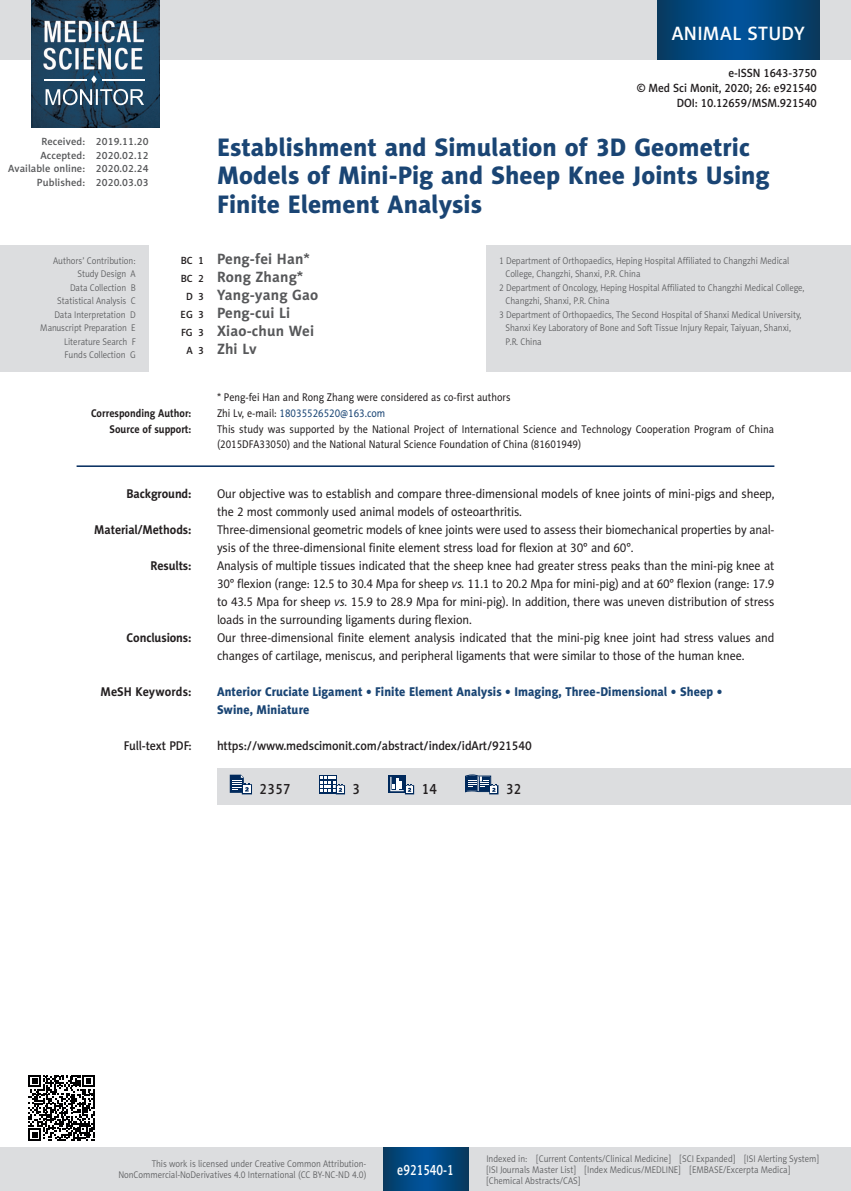
<style>
.page{position:relative;width:851px;height:1191px;background:#fff}
.page>*{position:absolute;margin:0;border:0;box-sizing:border-box;transform-origin:0 0}
.MSM_Tytul{font:25.5px/28.5px "Naomi Sans EFN Heavy";color:#1a4574}
.t1{font:19.5px "Naomi Sans EFN Medium";letter-spacing:.015em;color:#fff}
.MSM_Autorzy{font:700 15px "Naomi Sans EFN";letter-spacing:.01em;color:#57585a}
.MSM_dane{font:15px "Naomi Sans EFN Medium";letter-spacing:.03em;color:#231f20;scale:.9 1}
.MSM_e-PAGINA{font:15px "Naomi Sans EFN Medium";color:#fff;scale:.8 1}
.MSM_Summary_body{font:12.75px/18px "Naomi Sans EFN";letter-spacing:-.01em;color:#231f20;scale:.95 1}
.MSM_Summary_body-2{font:12.75px/18px "Naomi Sans EFN";letter-spacing:-.01em;color:#231f20;scale:.94 1}
.MSM_keywords{font:12.75px/18px "Naomi Sans EFN Heavy";letter-spacing:.005em;color:#1a4574;scale:.95 1}
.MSM_full_text_pdf{font:12.75px "Naomi Sans EFN Medium";letter-spacing:-.01em;color:#231f20;scale:.95 1}
.MSM_Summary_body-3{font:700 12.75px "Naomi Sans EFN";letter-spacing:-.01em;color:#231f20;scale:.95 1}
.MSM_Summary_body-4{font:700 12.75px "Naomi Sans EFN";letter-spacing:-.01em;color:#231f20;scale:.94 1}
.MSM_keywords-2{font:700 12.75px "Naomi Sans EFN";letter-spacing:.005em;color:#231f20;scale:.95 1}
.MSM_full_text_pdf-2{font:12px "Naomi Sans EFN Medium";letter-spacing:-.01em;color:#231f20;scale:.95 1}
.MSM_Support{font:11.25px/15.8px "Naomi Sans EFN";letter-spacing:.005em;color:#231f20;scale:.91 1}
.MSM_Adres{font:11.25px "Naomi Sans EFN";color:#231f20;scale:.9 1}
.MSM_Adres-2{font:11.25px "Naomi Sans EFN";color:#1a4574;scale:.9 1}
.MSM_Adres-3{font:700 11.25px "Naomi Sans EFN";color:#231f20;scale:.9 1}
.MSM_Support-2{font:700 11.25px "Naomi Sans EFN";letter-spacing:-.005em;color:#231f20;scale:.91 1}
.t2{font:10.5px "Naomi Sans EFN Medium";letter-spacing:.01em;color:#57585a}
.MSM_Afiliacja{font:9.75px/13.5px "Naomi Sans EFN Light";color:#57585a;scale:.9 1}
.s1{font-family:"Naomi Sans EFN Medium";font-weight:400;font-size:10.5px;color:#231f20}
.s2{color:#231f20}
.s3{font-style:italic}
</style>
<div class="page">
<div style="left:217px;top:768px;width:633px;height:36px;background:#dcdddf"></div>
<svg style="left:230px;top:774px;width:22px;height:20px"></svg>
<div style="left:319px;top:775px;width:17px;height:18px;background:#00295c"></div>
<svg style="left:320px;top:776px;width:25px;height:18px"></svg>
<div style="left:388px;top:775px;width:18px;height:18px;background:#00295c"></div>
<svg style="left:390px;top:777px;width:24px;height:17px"></svg>
<svg style="left:465px;top:774px;width:33px;height:20px"></svg>
<hr style="left:77px;top:465px;width:697px;height:2px;background:#00295c">
<div style="left:0;top:246px;width:148px;height:126px;background:#dcdddf"></div>
<div style="left:486px;top:246px;width:364px;height:126px;background:#dcdddf"></div>
<svg style="left:28px;top:1075px;width:67px;height:66px"></svg>
<div style="left:0;top:1148px;width:850px;height:43px;background:#dcdddf"></div>
<svg style="left:383px;top:1147px;width:85px;height:43px;background:#02477e"></svg>
<div style="left:0;top:0;width:850px;height:60px;background:#dcdddf"></div>
<img style="left:32px;top:0;width:127px;height:128px">
<img style="left:45px;top:79px;width:41px;height:1px">
<img style="left:103px;top:79px;width:41px;height:1px">
<svg style="left:91px;top:75px;width:6px;height:8px"></svg>
<img style="left:46px;top:89px;width:98px;height:16px">
<svg style="left:657px;top:0;width:162px;height:60px;background:#02477e"></svg>
<h2 class="t1" style="left:671px;top:22px;width:134px">ANIMAL STUDY</h2>
<p class="MSM_full_text_pdf-2" style="left:728px;top:66px;width:95px">e-ISSN 1643-3750</p>
<p class="MSM_full_text_pdf-2" style="left:636px;top:81px;width:191px">© Med Sci Monit, 2020; 26: e921540</p>
<p class="MSM_full_text_pdf-2" style="left:676px;top:96px;width:149px">DOI: 10.12659/MSM.921540</p>
<p class="MSM_Tytul" style="left:217px;top:132px;width:554px">Establishment and Simulation of 3D Geometric<br>Models of Mini-Pig and Sheep Knee Joints Using<br>Finite Element Analysis</p>
<p class="MSM_Autorzy" style="left:181px;top:250px;width:131px"><span class="s1">BC 1</span> Peng-fei Han*</p>
<p class="MSM_Autorzy" style="left:181px;top:268px;width:124px"><span class="s1">BC 2</span> Rong Zhang*</p>
<p class="MSM_Autorzy" style="left:186px;top:286px;width:134px"><span class="s1">D 3</span> Yang-yang Gao</p>
<p class="MSM_Autorzy" style="left:180px;top:304px;width:111px"><span class="s1">EG 3</span> Peng-cui Li</p>
<p class="MSM_Autorzy" style="left:181px;top:322px;width:135px"><span class="s1">FG 3</span> Xiao-chun Wei</p>
<p class="MSM_Autorzy" style="left:186px;top:340px;width:72px"><span class="s1">A 3</span> Zhi Lv</p>
<p class="MSM_Adres" style="left:217px;top:391px;width:327px">* Peng-fei Han and Rong Zhang were considered as co-first authors</p>
<p class="MSM_Adres-3" style="left:91px;top:406px;width:113px">Corresponding Author:</p>
<p class="MSM_Adres-2" style="left:217px;top:406px;width:188px"><span class="s2">Zhi Lv, e-mail:</span> 18035526520@163.com</p>
<p class="MSM_Support-2" style="left:110px;top:422px;width:91px">Source of support:</p>
<p class="MSM_Support" style="left:217px;top:421px;width:613px">This study was supported by the National Project of International Science and Technology Cooperation Program of China (2015DFA33050) and the National Natural Science Foundation of China (81601949)</p>
<p class="MSM_Summary_body-3" style="left:126px;top:486px;width:70px">Background:</p>
<p class="MSM_Summary_body" style="left:217px;top:485px;width:588px">Our objective was to establish and compare three-dimensional models of knee joints of mini-pigs and sheep, the 2 most commonly used animal models of osteoarthritis.</p>
<p class="MSM_Summary_body-4" style="left:94px;top:522px;width:105px">Material/Methods:</p>
<p class="MSM_Summary_body-2" style="left:217px;top:521px;width:594px">Three-dimensional geometric models of knee joints were used to assess their biomechanical properties by anal&shy;ysis of the three-dimensional finite element stress load for flexion at 30° and 60°.</p>
<p class="MSM_Summary_body-3" style="left:150px;top:558px;width:45px">Results:</p>
<p class="MSM_Summary_body" style="left:217px;top:557px;width:588px;text-align:justify">Analysis of multiple tissues indicated that the sheep knee had greater stress peaks than the mini-pig knee at 30° flexion (range: 12.5 to 30.4 Mpa for sheep <span class="s3">vs.</span> 11.1 to 20.2 Mpa for mini-pig) and at 60° flexion (range: 17.9 to 43.5 Mpa for sheep <span class="s3">vs.</span> 15.9 to 28.9 Mpa for mini-pig). In addition, there was uneven distribution of stress loads in the surrounding ligaments during flexion.</p>
<p class="MSM_Summary_body-3" style="left:127px;top:630px;width:70px">Conclusions:</p>
<p class="MSM_Summary_body" style="left:217px;top:629px;width:588px">Our three-dimensional finite element analysis indicated that the mini-pig knee joint had stress values and changes of cartilage, meniscus, and peripheral ligaments that were similar to those of the human knee.</p>
<p class="MSM_keywords-2" style="left:100px;top:684px;width:97px">MeSH Keywords:</p>
<p class="MSM_keywords" style="left:217px;top:682px;width:533px">Anterior Cruciate Ligament • Finite Element Analysis • Imaging, Three-Dimensional • Sheep •<br>Swine, Miniature</p>
<p class="MSM_full_text_pdf" style="left:124px;top:738px;width:73px">Full-text PDF:</p>
<p class="MSM_full_text_pdf" style="left:217px;top:738px;width:333px">https://www.medscimonit.com/abstract/index/idArt/921540</p>
<p class="t2" style="left:41px;top:136px;width:109px">Received: 2019.11.20</p>
<p class="t2" style="left:40px;top:149px;width:110px">Accepted: 2020.02.12</p>
<p class="t2" style="left:8px;top:163px;width:142px">Available online: 2020.02.24</p>
<p class="t2" style="left:37px;top:176px;width:113px">Published: 2020.03.03</p>
<p class="MSM_Afiliacja" style="left:53px;top:254px;width:93px">Authors’ Contribution:</p>
<p class="MSM_Afiliacja" style="left:77px;top:267px;width:66px">Study Design A</p>
<p class="MSM_Afiliacja" style="left:70px;top:281px;width:74px">Data Collection B</p>
<p class="MSM_Afiliacja" style="left:57px;top:294px;width:89px">Statistical Analysis C</p>
<p class="MSM_Afiliacja" style="left:54px;top:308px;width:92px">Data Interpretation D</p>
<p class="MSM_Afiliacja" style="left:40px;top:321px;width:107px">Manuscript Preparation E</p>
<p class="MSM_Afiliacja" style="left:64px;top:335px;width:81px">Literature Search F</p>
<p class="MSM_Afiliacja" style="left:65px;top:348px;width:80px">Funds Collection G</p>
<p class="MSM_Afiliacja" style="left:505px;top:254px;width:317px;text-indent:-6px">1 Department of Orthopaedics, Heping Hospital Affiliated to Changzhi Medical<br>College, Changzhi, Shanxi, P.R. China</p>
<p class="MSM_Afiliacja" style="left:505px;top:281px;width:334px;text-indent:-6px">2 Department of Oncology, Heping Hospital Affiliated to Changzhi Medical College,<br>Changzhi, Shanxi, P.R. China</p>
<p class="MSM_Afiliacja" style="left:505px;top:308px;width:330px;text-indent:-6px">3 Department of Orthopaedics, The Second Hospital of Shanxi Medical University,<br>Shanxi Key Laboratory of Bone and Soft Tissue Injury Repair, Taiyuan, Shanxi,<br>P.R. China</p>
<p class="MSM_dane" style="left:259px;top:780px;width:36px">2357</p>
<p class="MSM_dane" style="left:352px;top:780px;width:10px">3</p>
<p class="MSM_dane" style="left:421px;top:780px;width:19px">14</p>
<p class="MSM_dane" style="left:506px;top:780px;width:19px">32</p>
<p class="MSM_Afiliacja" style="left:118px;top:1158px;width:277px;line-height:11.2px;text-align:right">This work is licensed under Creative Common Attribution-<br>NonCommercial-NoDerivatives 4.0 International (CC BY-NC-ND 4.0)</p>
<p class="MSM_e-PAGINA" style="left:397px;top:1160px;width:72px">e921540-1</p>
<p class="MSM_Afiliacja" style="left:486px;top:1152px;width:371px;line-height:11.2px">Indexed in: [Current Contents/Clinical Medicine] [SCI Expanded] [ISI Alerting System] [ISI Journals Master List] [Index Medicus/MEDLINE] [EMBASE/Excerpta Medica] [Chemical Abstracts/CAS]</p>
</div>
